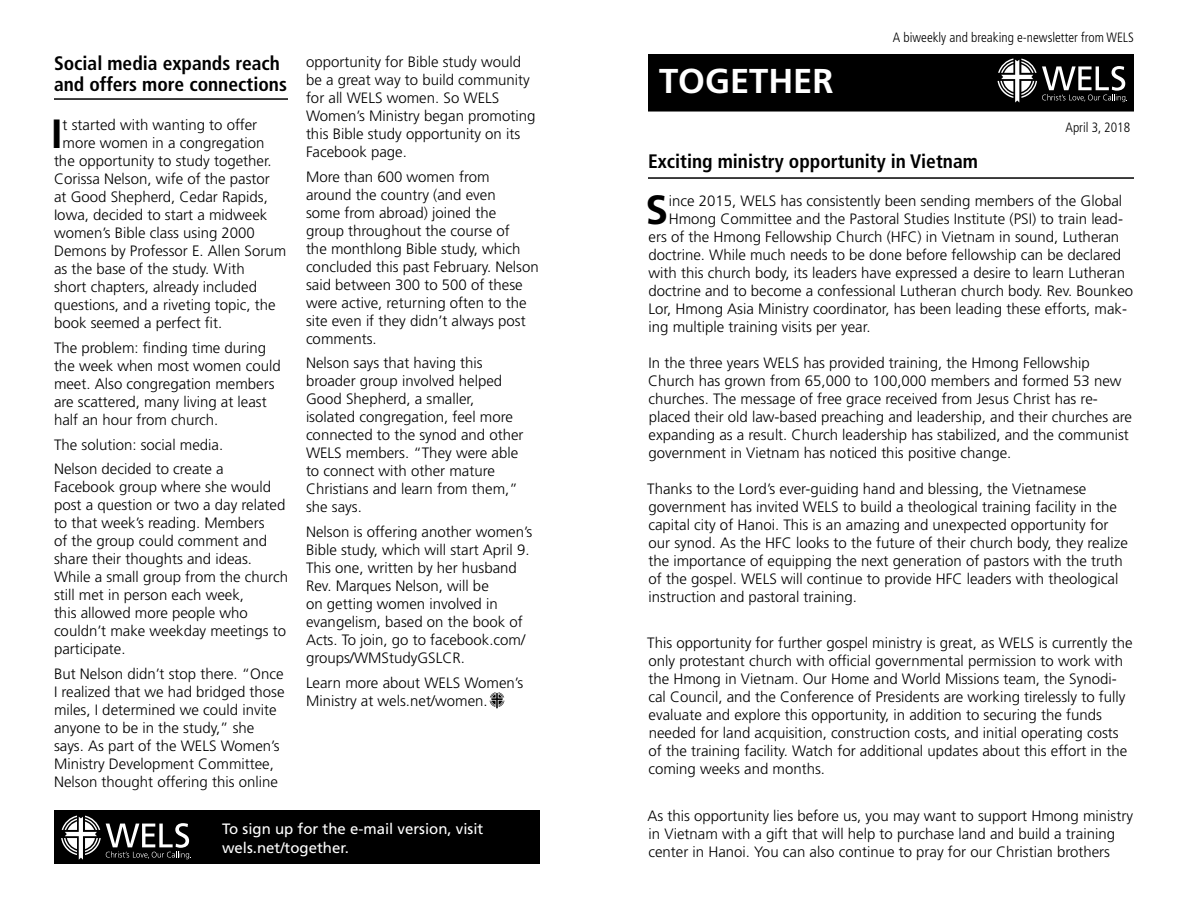
<style>
.page{position:relative;width:1188px;height:918px;background:#fff}
.page>*{position:absolute;margin:0;border:0;box-sizing:border-box;transform-origin:0 0}
.t1{font:700 40.8px "Frutiger LT Std";color:#000}
.t2{font:700 34.5px "Frutiger LT Std";color:#fff}
.t3{font:700 condensed 19.5px/21px "Frutiger LT Std";color:#000}
.t4{font:300 15px/18px "Frutiger LT Std";color:#000}
.t5{font:15px/18.8px "Frutiger LT Std";color:#fff}
.t6{font:300 condensed 13.5px "Frutiger LT Std";color:#000}
</style>
<div class="page">
<div style="left:649px;top:55px;width:484px;height:56px;background:#000"></div>
<div style="left:648px;top:54px;width:486px;height:58px;border:2px solid #000"></div>
<svg style="left:998px;top:59px;width:129px;height:44px"></svg>
<hr style="left:648px;top:177px;width:486px;height:2px;background:#000">
<svg style="left:490px;top:692px;width:14px;height:17px"></svg>
<div style="left:55px;top:811px;width:484px;height:52px;background:#000"></div>
<div style="left:54px;top:810px;width:486px;height:54px;border:2px solid #000"></div>
<svg style="left:61px;top:816px;width:130px;height:44px"></svg>
<hr style="left:54px;top:98px;width:234px;height:2px;background:#000">
<h3 class="t3" style="left:54px;top:53px;width:234px">Social media expands reach and offers more connections</h3>
<h1 class="t1" style="left:51px;top:110px;width:13px">I</h1>
<p class="t4" style="left:63px;top:116px;width:196px">t started with wanting to offer</p>
<p class="t4" style="left:63px;top:134px;width:204px">more women in a congregation</p>
<p class="t4" style="left:54px;top:152px;width:219px">the opportunity to study together.</p>
<p class="t4" style="left:54px;top:170px;width:217px">Corissa Nelson, wife of the pastor</p>
<p class="t4" style="left:54px;top:188px;width:215px">at Good Shepherd, Cedar Rapids,</p>
<p class="t4" style="left:54px;top:206px;width:215px">Iowa, decided to start a midweek</p>
<p class="t4" style="left:54px;top:224px;width:202px">women’s Bible class using 2000</p>
<p class="t4" style="left:54px;top:242px;width:234px">Demons by Professor E. Allen Sorum</p>
<p class="t4" style="left:54px;top:260px;width:192px">as the base of the study. With</p>
<p class="t4" style="left:54px;top:278px;width:205px">short chapters, already included</p>
<p class="t4" style="left:54px;top:296px;width:223px">questions, and a riveting topic, the</p>
<p class="t4" style="left:54px;top:314px;width:170px">book seemed a perfect fit.</p>
<p class="t4" style="left:54px;top:339px;width:228px">The problem: finding time during the week when most women could meet. Also congregation members are scattered, many living at least half an hour from church.</p>
<p class="t4" style="left:54px;top:432px;width:171px;line-height:24.8px">The solution: social media.<br>Nelson decided to create a</p>
<p class="t4" style="left:54px;top:478px;width:236px">Facebook group where she would post a question or two a day related to that week’s reading. Members<br>of the group could comment and share their thoughts and ideas.<br>While a small group from the church still met in person each week,<br>this allowed more people who couldn’t make weekday meetings to participate.</p>
<p class="t4" style="left:54px;top:665px;width:232px">But Nelson didn’t stop there. “Once I realized that we had bridged those miles, I determined we could invite anyone to be in the study,” she says. As part of the WELS Women’s Ministry Development Committee, Nelson thought offering this online</p>
<p class="t4" style="left:306px;top:53px;width:231px">opportunity for Bible study would be a great way to build community for all WELS women. So WELS<br>Women’s Ministry began promoting this Bible study opportunity on its<br>Facebook page.</p>
<p class="t4" style="left:306px;top:168px;width:234px">More than 600 women from around the country (and even<br>some from abroad) joined the<br>group throughout the course of<br>the monthlong Bible study, which concluded this past February. Nelson said between 300 to 500 of these were active, returning often to the site even if they didn’t always post comments.</p>
<p class="t4" style="left:306px;top:354px;width:219px">Nelson says that having this broader group involved helped<br>Good Shepherd, a smaller, isolated congregation, feel more connected to the synod and other<br>WELS members. “They were able to connect with other mature<br>Christians and learn from them,” she says.</p>
<p class="t4" style="left:306px;top:523px;width:228px">Nelson is offering another women’s<br>Bible study, which will start April 9.<br>This one, written by her husband<br>Rev. Marques Nelson, will be<br>on getting women involved in evangelism, based on the book of<br>Acts. To join, go to facebook.com/ groups/WMStudyGSLCR.</p>
<p class="t4" style="left:306px;top:674px;width:219px">Learn more about WELS Women’s<br>Ministry at wels.net/women.</p>
<p class="t5" style="left:222px;top:819px;width:263px">To sign up for the e-mail version, visit wels.net/together.</p>
<h2 class="t2" style="left:659px;top:61px;width:176px">TOGETHER</h2>
<p class="t6" style="left:893px;top:29px;width:243px">A biweekly and breaking e-newsletter from WELS</p>
<p class="t6" style="left:1066px;top:119px;width:66px">April 3, 2018</p>
<h3 class="t3" style="left:648px;top:150px;width:331px">Exciting ministry opportunity in Vietnam</h3>
<h1 class="t1" style="left:646px;top:186px;width:24px">S</h1>
<p class="t4" style="left:669px;top:192px;width:455px">ince 2015, WELS has consistently been sending members of the Global</p>
<p class="t4" style="left:669px;top:210px;width:456px">Hmong Committee and the Pastoral Studies Institute (PSI) to train lead-</p>
<p class="t4" style="left:649px;top:228px;width:472px">ers of the Hmong Fellowship Church (HFC) in Vietnam in sound, Lutheran</p>
<p class="t4" style="left:648px;top:246px;width:474px">doctrine. While much needs to be done before fellowship can be declared</p>
<p class="t4" style="left:649px;top:264px;width:478px">with this church body, its leaders have expressed a desire to learn Lutheran</p>
<p class="t4" style="left:648px;top:282px;width:486px">doctrine and to become a confessional Lutheran church body. Rev. Bounkeo</p>
<p class="t4" style="left:649px;top:300px;width:480px">Lor, Hmong Asia Ministry coordinator, has been leading these efforts, mak-</p>
<p class="t4" style="left:649px;top:318px;width:223px">ing multiple training visits per year.</p>
<p class="t4" style="left:648px;top:354px;width:486px">In the three years WELS has provided training, the Hmong Fellowship Church has grown from 65,000 to 100,000 members and formed 53 new churches. The message of free grace received from Jesus Christ has re&shy;placed their old law-based preaching and leadership, and their churches are expanding as a result. Church leadership has stabilized, and the communist government in Vietnam has noticed this positive change.</p>
<p class="t4" style="left:647px;top:480px;width:482px">Thanks to the Lord’s ever-guiding hand and blessing, the Vietnamese government has invited WELS to build a theological training facility in the capital city of Hanoi. This is an amazing and unexpected opportunity for our synod. As the HFC looks to the future of their church body, they realize the importance of equipping the next generation of pastors with the truth of the gospel. WELS will continue to provide HFC leaders with theological instruction and pastoral training.</p>
<p class="t4" style="left:647px;top:634px;width:487px">This opportunity for further gospel ministry is great, as WELS is currently the only protestant church with official governmental permission to work with the Hmong in Vietnam. Our Home and World Missions team, the Synodi&shy;cal Council, and the Conference of Presidents are working tirelessly to fully evaluate and explore this opportunity, in addition to securing the funds needed for land acquisition, construction costs, and initial operating costs of the training facility. Watch for additional updates about this effort in the coming weeks and months.</p>
<p class="t4" style="left:647px;top:807px;width:487px">As this opportunity lies before us, you may want to support Hmong ministry in Vietnam with a gift that will help to purchase land and build a training center in Hanoi. You can also continue to pray for our Christian brothers</p>
</div>
